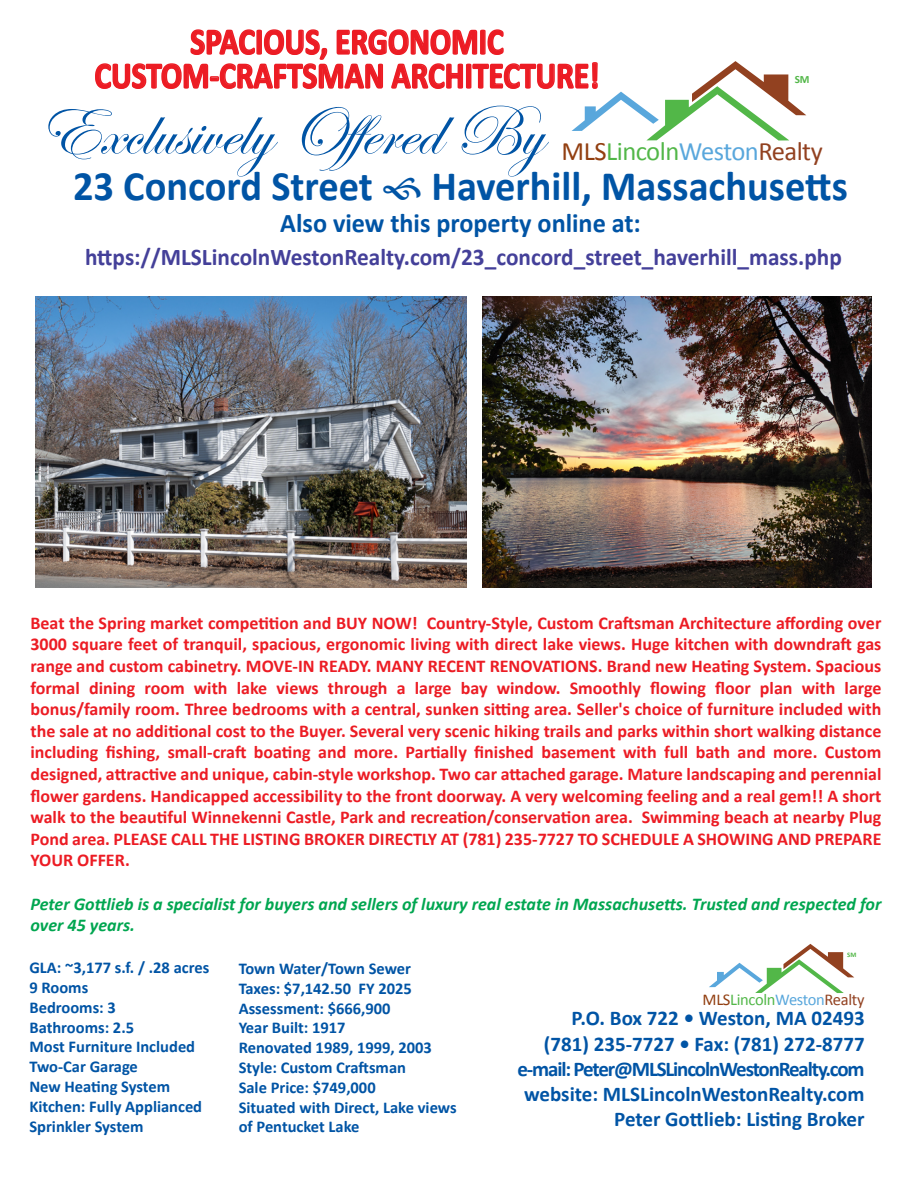
<style>
.page{position:relative;width:918px;height:1188px;background:#fff}
.page>*{position:absolute;margin:0;border:0;box-sizing:border-box;transform-origin:0 0}
.t1{font:72px "Edwardian Script ITC";color:#0054a5}
.t2{font:700 42px "Calibri";color:#0054a5;scale:.96 1}
.t3{font:700 37.05px/33.9px "Calibri";color:#ec1c24;text-align:center;scale:.85 1}
.t4{font:700 27px "Calibri";color:#0054a5}
.t5{font:26.55px "Calibri";letter-spacing:-.02em;color:#52b748}
.t6{font:700 24px "Calibri";color:#444099}
.t7{font:700 21px/25.2px "Calibri";color:#0054a5;text-align:right}
.t8{font:700 18px/21.6px "Calibri";color:#ec1c24;text-align:justify}
.t9{font:italic 700 18px/21.6px "Calibri";color:#00a650}
.t10{font:700 16.5px/19.8px "Calibri";color:#0054a5}
.t11{font:16.5px "Calibri";letter-spacing:-.02em;color:#52b748}
.t12{font:700 11.1px "Calibri";color:#52b748}
.t13{font:700 6.9px "Calibri";color:#52b748}
.s1{color:#923f11}
.s2{color:#59a7dc}
.s3{color:#924120}
</style>
<div class="page">
<svg style="left:709px;top:944px;width:145px;height:49px"></svg>
<img style="left:35px;top:296px;width:432px;height:292px">
<img style="left:483px;top:296px;width:388px;height:292px">
<svg style="left:95px;top:29px;width:711px;height:112px"></svg>
<h3 class="t3" style="left:95px;top:23px;width:595px">SPACIOUS, ERGONOMIC<br>CUSTOM-CRAFTSMAN ARCHITECTURE!</h3>
<p class="t12" style="left:795px;top:72px;width:16px">SM</p>
<h1 class="t1" style="left:37px;top:92px;width:507px">Exclusively Offered By</h1>
<h3 class="t5" style="left:562px;top:134px;width:263px"><span class="s1">MLS</span>Lincoln<span class="s2">Weston</span><span class="s3">Realty</span></h3>
<h2 class="t2" style="left:73px;top:160px;width:314px">23 Concord Street</h2>
<h2 class="t2" style="left:432px;top:160px;width:435px">Haverhill, Massachusetts</h2>
<h3 class="t4" style="left:280px;top:207px;width:362px">Also view this property online at:</h3>
<h3 class="t6" style="left:85px;top:242px;width:758px">https://MLSLincolnWestonRealty.com/23_concord_street_haverhill_mass.php</h3>
<p class="t8" style="left:31px;top:611px;width:853px">Beat the Spring market competition and BUY NOW! Country-Style, Custom Craftsman Architecture affording over 3000 square feet of tranquil, spacious, ergonomic living with direct lake views. Huge kitchen with downdraft gas range and custom cabinetry. MOVE-IN READY. MANY RECENT RENOVATIONS. Brand new Heating System. Spacious formal dining room with lake views through a large bay window. Smoothly flowing floor plan with large bonus/family room. Three bedrooms with a central, sunken sitting area. Seller's choice of furniture included with the sale at no additional cost to the Buyer. Several very scenic hiking trails and parks within short walking distance including fishing, small-craft boating and more. Partially finished basement with full bath and more. Custom designed, attractive and unique, cabin-style workshop. Two car attached garage. Mature landscaping and perennial flower gardens. Handicapped accessibility to the front doorway. A very welcoming feeling and a real gem!! A short walk to the beautiful Winnekenni Castle, Park and recreation/conservation area. Swimming beach at nearby Plug Pond area. PLEASE CALL THE LISTING BROKER DIRECTLY AT (781) 235-7727 TO SCHEDULE A SHOWING AND PREPARE YOUR OFFER.</p>
<p class="t9" style="left:31px;top:892px;width:852px">Peter Gottlieb is a specialist for buyers and sellers of luxury real estate in Massachusetts. Trusted and respected for over 45 years.</p>
<p class="t10" style="left:29px;top:957px;width:181px">GLA: ~3,177 s.f. / .28 acres<br>9 Rooms<br>Bedrooms: 3<br>Bathrooms: 2.5<br>Most Furniture Included<br>Two-Car Garage<br>New Heating System<br>Kitchen: Fully Applianced<br>Sprinkler System</p>
<p class="t13" style="left:847px;top:951px;width:11px">SM</p>
<p class="t10" style="left:239px;top:958px;width:219px">Town Water/Town Sewer<br>Taxes: $7,142.50 FY 2025<br>Assessment: $666,900<br>Year Built: 1917<br>Renovated 1989, 1999, 2003<br>Style: Custom Craftsman<br>Sale Price: $749,000<br>Situated with Direct, Lake views of Pentucket Lake</p>
<p class="t11" style="left:703px;top:989px;width:163px"><span class="s1">MLS</span>Lincoln<span class="s2">Weston</span><span class="s3">Realty</span></p>
<p class="t7" style="left:518px;top:1005px;width:349px">P.O. Box 722 • Weston, MA 02493<br>(781) 235-7727 • Fax: (781) 272-8777 e-mail: Peter@MLSLincolnWestonRealty.com website: MLSLincolnWestonRealty.com Peter Gottlieb: Listing Broker</p>
</div>
